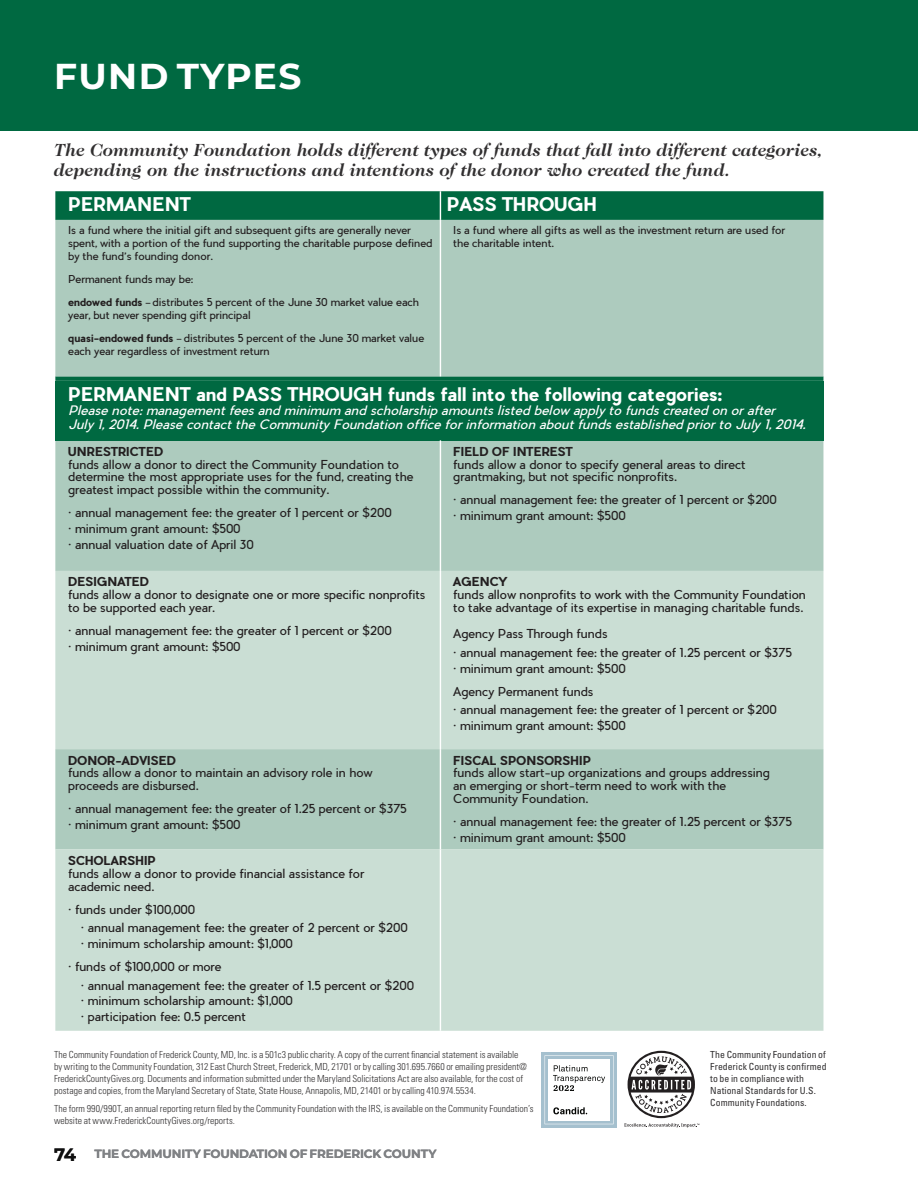
<style>
.page{position:relative;width:918px;height:1188px;background:#fff}
.page>*{position:absolute;margin:0;border:0;box-sizing:border-box;transform-origin:0 0}
.Body_Copy_-_Scholars{font:700 36px "Montserrat";letter-spacing:.04em;color:#fff}
.Subhead_-_Fund_Chart{font:700 18.45px "Pier Sans";letter-spacing:-.01em;color:#fff}
.Fund_Perform_Fine_Pr{font:italic 700 17.85px/19.5px "Caslon Two Twenty Four";color:#312f30}
.Staff_-_Name{font:italic 12.75px/14.2px "Pier Sans";color:#fff}
.P_-_Fund_Type{font:12.15px/12.8px "Pier Sans";letter-spacing:-.015em;color:#231f20}
.Subhead_-_Fund_Type{font:700 12.15px "Pier Sans";letter-spacing:-.015em;color:#231f20}
.t1{font:700 12px "Montserrat";letter-spacing:-.015em;color:#808285}
.P_-_Fund_Type-2{font:10.65px/12.8px "Pier Sans";letter-spacing:-.015em;color:#231f20}
.Fund_Perform_Fine_Pr-2{font:300 condensed 9.75px/12px "Univers LT Std";color:#312f30}
.Fund_Perform_Fine_Pr-3{font:condensed 9.75px/12px "Univers LT Std";color:#312f30}
.s1{font-weight:700}
.s2{font-family:"Myriad Pro";font-weight:600}
.s3{font-size:18px;color:#3e3e3f}
</style>
<div class="page">
<div style="left:0;top:0;width:918px;height:131px;background:#006941"></div>
<svg style="left:624px;top:1124px;width:75px;height:3px"></svg>
<svg style="left:628px;top:1051px;width:67px;height:67px"></svg>
<svg style="left:542px;top:1052px;width:75px;height:75px"></svg>
<svg style="left:545px;top:1055px;width:69px;height:69px"></svg>
<svg style="left:55px;top:191px;width:768px;height:29px;background:#036a43"></svg>
<div style="left:55px;top:220px;width:768px;height:351px;background:#adcbbe"></div>
<div style="left:55px;top:381px;width:768px;height:59px;background:#006941"></div>
<svg style="left:55px;top:571px;width:768px;height:460px;background:#c3d9cf"></svg>
<svg style="left:440px;top:191px;width:1px;height:29px"></svg>
<hr style="left:440px;top:220px;width:1px;height:156px;background:#fff">
<hr style="left:440px;top:440px;width:1px;height:131px;background:#fff">
<hr style="left:440px;top:571px;width:1px;height:178px;background:#fff">
<hr style="left:440px;top:749px;width:1px;height:100px;background:#fff">
<hr style="left:440px;top:849px;width:1px;height:182px;background:#fff">
<p class="Body_Copy_-_Scholars" style="left:54px;top:50px;width:249px">FUND TYPES</p>
<p class="Fund_Perform_Fine_Pr" style="left:54px;top:140px;width:770px">The Community Foundation holds different types of funds that fall into different categories, depending on the instructions and intentions of the donor who created the fund.</p>
<p class="Subhead_-_Fund_Chart" style="left:68px;top:193px;width:125px">PERMANENT</p>
<p class="Subhead_-_Fund_Chart" style="left:447px;top:193px;width:152px">PASS THROUGH</p>
<p class="P_-_Fund_Type-2" style="left:68px;top:224px;width:366px">Is a fund where the initial gift and subsequent gifts are generally never spent, with a portion of the fund supporting the charitable purpose defined by the fund’s founding donor.</p>
<p class="P_-_Fund_Type-2" style="left:68px;top:273px;width:127px">Permanent funds may be:</p>
<p class="P_-_Fund_Type-2" style="left:68px;top:296px;width:353px"><span class="s1">endowed funds</span> <span class="s2">–</span> distributes 5 percent of the June 30 market value each year, but never spending gift principal</p>
<p class="P_-_Fund_Type-2" style="left:68px;top:332px;width:358px"><span class="s1">quasi-endowed funds</span> <span class="s2">–</span> distributes 5 percent of the June 30 market value each year regardless of investment return</p>
<p class="P_-_Fund_Type-2" style="left:453px;top:224px;width:334px">Is a fund where all gifts as well as the investment return are used for the charitable intent.</p>
<p class="Subhead_-_Fund_Chart" style="left:68px;top:382px;width:656px">PERMANENT and PASS THROUGH funds fall into the following categories:</p>
<p class="Staff_-_Name" style="left:68px;top:404px;width:739px">Please note: management fees and minimum and scholarship amounts listed below apply to funds created on or after<br>July 1, 2014. Please contact the Community Foundation office for information about funds established prior to July 1, 2014.</p>
<p class="Subhead_-_Fund_Type" style="left:68px;top:444px;width:97px">UNRESTRICTED</p>
<p class="P_-_Fund_Type" style="left:68px;top:458px;width:347px">funds allow a donor to direct the Community Foundation to determine the most appropriate uses for the fund, creating the greatest impact possible within the community.</p>
<p class="P_-_Fund_Type" style="left:68px;top:506px;width:325px">• annual management fee: the greater of 1 percent or $200</p>
<p class="P_-_Fund_Type" style="left:68px;top:522px;width:174px">• minimum grant amount: $500</p>
<p class="P_-_Fund_Type" style="left:68px;top:538px;width:187px">• annual valuation date of April 30</p>
<p class="Subhead_-_Fund_Type" style="left:453px;top:444px;width:121px">FIELD OF INTEREST</p>
<p class="P_-_Fund_Type" style="left:453px;top:458px;width:294px">funds allow a donor to specify general areas to direct grantmaking, but not specific nonprofits.</p>
<p class="P_-_Fund_Type" style="left:453px;top:494px;width:325px">• annual management fee: the greater of 1 percent or $200</p>
<p class="P_-_Fund_Type" style="left:453px;top:510px;width:174px">• minimum grant amount: $500</p>
<p class="Subhead_-_Fund_Type" style="left:68px;top:574px;width:83px">DESIGNATED</p>
<p class="P_-_Fund_Type" style="left:68px;top:588px;width:359px">funds allow a donor to designate one or more specific nonprofits to be supported each year.</p>
<p class="P_-_Fund_Type" style="left:68px;top:624px;width:325px">• annual management fee: the greater of 1 percent or $200</p>
<p class="P_-_Fund_Type" style="left:68px;top:640px;width:174px">• minimum grant amount: $500</p>
<p class="Subhead_-_Fund_Type" style="left:68px;top:752px;width:110px">DONOR-ADVISED</p>
<p class="P_-_Fund_Type" style="left:68px;top:767px;width:306px">funds allow a donor to maintain an advisory role in how proceeds are disbursed.</p>
<p class="P_-_Fund_Type" style="left:68px;top:802px;width:340px">• annual management fee: the greater of 1.25 percent or $375</p>
<p class="P_-_Fund_Type" style="left:68px;top:818px;width:174px">• minimum grant amount: $500</p>
<p class="Subhead_-_Fund_Type" style="left:68px;top:853px;width:90px">SCHOLARSHIP</p>
<p class="P_-_Fund_Type" style="left:68px;top:867px;width:298px">funds allow a donor to provide financial assistance for academic need.</p>
<p class="P_-_Fund_Type" style="left:68px;top:903px;width:129px">• funds under $100,000</p>
<p class="P_-_Fund_Type" style="left:81px;top:922px;width:328px">• annual management fee: the greater of 2 percent or $200</p>
<p class="P_-_Fund_Type" style="left:81px;top:937px;width:214px">• minimum scholarship amount: $1,000</p>
<p class="P_-_Fund_Type" style="left:68px;top:960px;width:155px">• funds of $100,000 or more</p>
<p class="P_-_Fund_Type" style="left:81px;top:979px;width:335px">• annual management fee: the greater of 1.5 percent or $200</p>
<p class="P_-_Fund_Type" style="left:81px;top:995px;width:214px">• minimum scholarship amount: $1,000</p>
<p class="P_-_Fund_Type" style="left:81px;top:1010px;width:167px">• participation fee: 0.5 percent</p>
<p class="Subhead_-_Fund_Type" style="left:453px;top:574px;width:55px">AGENCY</p>
<p class="P_-_Fund_Type" style="left:453px;top:588px;width:354px">funds allow nonprofits to work with the Community Foundation to take advantage of its expertise in managing charitable funds.</p>
<p class="P_-_Fund_Type" style="left:453px;top:627px;width:156px">Agency Pass Through funds</p>
<p class="P_-_Fund_Type" style="left:453px;top:646px;width:340px">• annual management fee: the greater of 1.25 percent or $375</p>
<p class="P_-_Fund_Type" style="left:453px;top:662px;width:174px">• minimum grant amount: $500</p>
<p class="P_-_Fund_Type" style="left:453px;top:685px;width:142px">Agency Permanent funds</p>
<p class="P_-_Fund_Type" style="left:453px;top:704px;width:325px">• annual management fee: the greater of 1 percent or $200</p>
<p class="P_-_Fund_Type" style="left:453px;top:719px;width:174px">• minimum grant amount: $500</p>
<p class="Subhead_-_Fund_Type" style="left:453px;top:752px;width:140px">FISCAL SPONSORSHIP</p>
<p class="P_-_Fund_Type" style="left:453px;top:767px;width:319px">funds allow start-up organizations and groups addressing an emerging or short-term need to work with the<br>Community Foundation.</p>
<p class="P_-_Fund_Type" style="left:453px;top:815px;width:340px">• annual management fee: the greater of 1.25 percent or $375</p>
<p class="P_-_Fund_Type" style="left:453px;top:831px;width:174px">• minimum grant amount: $500</p>
<p class="Fund_Perform_Fine_Pr-2" style="left:54px;top:1048px;width:475px">The Community Foundation of Frederick County, MD, Inc. is a 501c3 public charity. A copy of the current financial statement is available by writing to the Community Foundation, 312 East Church Street, Frederick, MD, 21701 or by calling 301.695.7660 or emailing president@ FrederickCountyGives.org. Documents and information submitted under the Maryland Solicitations Act are also available, for the cost of postage and copies, from the Maryland Secretary of State, State House, Annapolis, MD, 21401 or by calling 410.974.5534.</p>
<p class="Fund_Perform_Fine_Pr-2" style="left:54px;top:1102px;width:481px">The form 990/990T, an annual reporting return filed by the Community Foundation with the IRS, is available on the Community Foundation’s website at www.FrederickCountyGives.org/reports.</p>
<p class="t1" style="left:54px;top:1145px;width:384px"><span class="s3">74</span> THE COMMUNITY FOUNDATION OF FREDERICK COUNTY</p>
<p class="Fund_Perform_Fine_Pr-3" style="left:710px;top:1048px;width:118px">The Community Foundation of<br>Frederick County is confirmed to be in compliance with<br>National Standards for U.S.<br>Community Foundations.</p>
</div>
